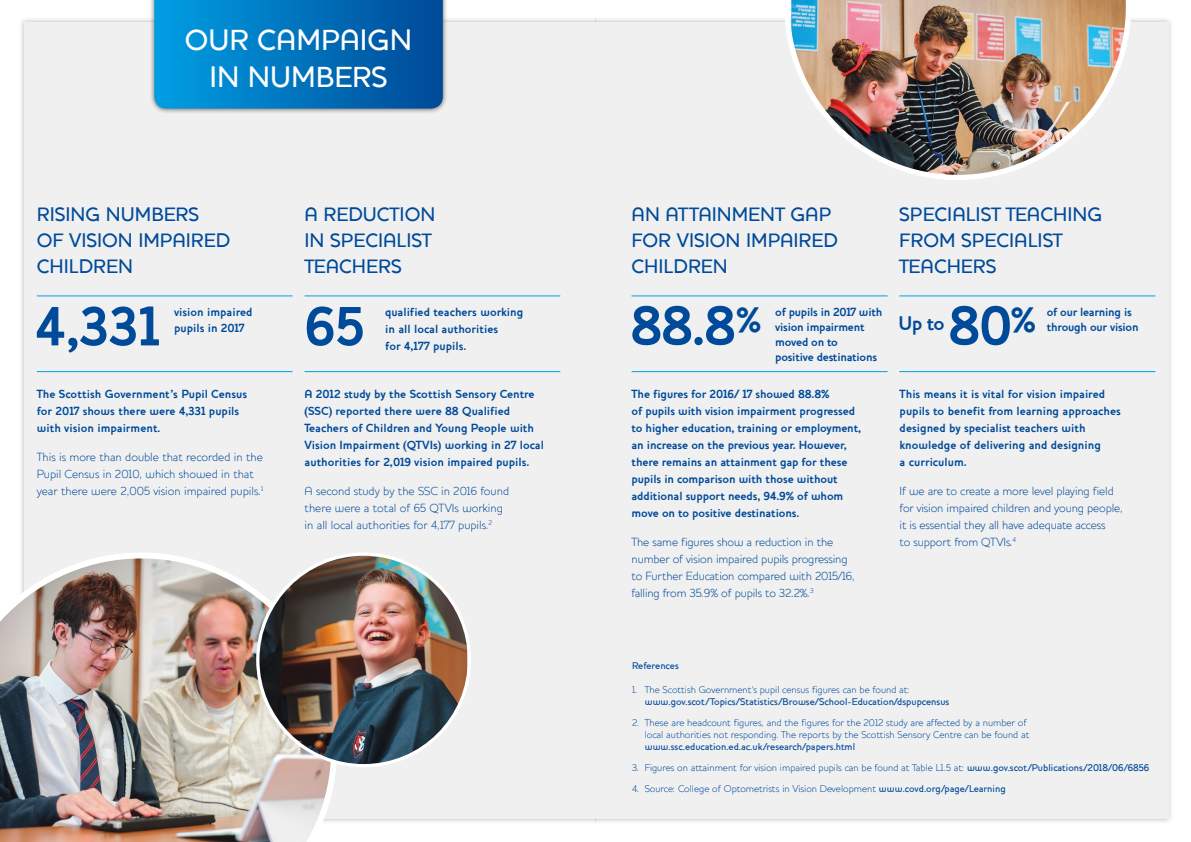
<style>
.page{position:relative;width:1191px;height:842px;background:#fff}
.page>*{position:absolute;margin:0;border:0;box-sizing:border-box;transform-origin:0 0}
.t1{font:700 56.4px "Houschka";color:#004a9a}
.t2{font:500 30px/37px "Houschka";color:#fff;text-align:center}
.t3{font:500 20px/26px "Houschka";color:#004a9a}
.t4{font:700 20px "Houschka";color:#004a9a}
.t5{font:700 12px/17px "Houschka";letter-spacing:-.005em;color:#004a9a}
.t6{font:300 12px/17px "Houschka";letter-spacing:-.01em;color:#004a9a}
.t7{font:300 10px/12px "Houschka";color:#004a9a;text-align:right}
.t8{font:500 10px "Houschka";color:#004a9a}
.s1{font-weight:500}
</style>
<div class="page">
<div style="left:24px;top:22px;width:571px;height:797px;background:#f0f0f0"></div>
<hr style="left:37px;top:371px;width:255px;height:1px;background:#009fe3">
<hr style="left:304px;top:371px;width:256px;height:1px;background:#009fe3">
<hr style="left:37px;top:296px;width:255px;height:1px;background:#009fe3">
<hr style="left:304px;top:296px;width:256px;height:1px;background:#009fe3">
<div style="left:149px;top:0;width:299px;height:114px;background:#000;opacity:.65"></div>
<svg style="left:154px;top:0;width:289px;height:109px;background:#0174bc"></svg>
<img style="left:0;top:552px;width:337px;height:290px">
<img style="left:258px;top:554px;width:209px;height:212px">
<div style="left:595px;top:22px;width:573px;height:797px;background:#f0f0f0"></div>
<hr style="left:631px;top:371px;width:256px;height:1px;background:#009fe3">
<hr style="left:899px;top:371px;width:256px;height:1px;background:#009fe3">
<hr style="left:631px;top:296px;width:256px;height:1px;background:#009fe3">
<hr style="left:899px;top:296px;width:256px;height:1px;background:#009fe3">
<img style="left:784px;top:0;width:347px;height:180px">
<h2 class="t2" style="left:185px;top:21px;width:229px">OUR CAMPAIGN<br>IN NUMBERS</h2>
<h3 class="t3" style="left:37px;top:202px;width:195px">RISING NUMBERS<br>OF VISION IMPAIRED<br>CHILDREN</h3>
<h3 class="t3" style="left:304px;top:202px;width:132px">A REDUCTION<br>IN SPECIALIST<br>TEACHERS</h3>
<p class="t5" style="left:385px;top:304px;width:139px">qualified teachers working in all local authorities<br>for 4,177 pupils.</p>
<h3 class="t3" style="left:631px;top:202px;width:208px">AN ATTAINMENT GAP<br>FOR VISION IMPAIRED<br>CHILDREN</h3>
<h3 class="t3" style="left:899px;top:202px;width:204px">SPECIALIST TEACHING<br>FROM SPECIALIST<br>TEACHERS</h3>
<p class="t5" style="left:775px;top:305px;width:109px;line-height:15px">of pupils in 2017 with vision impairment moved on to<br>positive destinations</p>
<p class="t5" style="left:1046px;top:305px;width:93px;line-height:15px">of our learning is through our vision</p>
<p class="t5" style="left:174px;top:304px;width:80px;line-height:16px">vision impaired pupils in 2017</p>
<h1 class="t1" style="left:630px;top:292px;width:133px">88.8<sup>%</sup></h1>
<h3 class="t4" style="left:898px;top:311px;width:48px">Up to</h3>
<h1 class="t1" style="left:948px;top:292px;width:90px">80<sup>%</sup></h1>
<h1 class="t1" style="left:35px;top:293px;width:126px">4,331</h1>
<h1 class="t1" style="left:304px;top:293px;width:62px">65</h1>
<p class="t5" style="left:37px;top:386px;width:212px">The Scottish Government’s Pupil Census for 2017 shows there were 4,331 pupils with vision impairment.</p>
<p class="t6" style="left:37px;top:449px;width:228px">This is more than double that recorded in the<br>Pupil Census in 2010, which showed in that year there were 2,005 vision impaired pupils.<sup>1</sup></p>
<p class="t5" style="left:631px;top:386px;width:231px">The figures for 2016/ 17 showed 88.8%<br>of pupils with vision impairment progressed to higher education, training or employment, an increase on the previous year. However, there remains an attainment gap for these pupils in comparison with those without additional support needs, 94.9% of whom move on to positive destinations.</p>
<p class="t6" style="left:631px;top:534px;width:225px">The same figures show a reduction in the number of vision impaired pupils progressing to Further Education compared with 2015/16, falling from 35.9% of pupils to 32.2%.<sup>3</sup></p>
<p class="t5" style="left:304px;top:386px;width:241px">A 2012 study by the Scottish Sensory Centre (SSC) reported there were 88 Qualified Teachers of Children and Young People with Vision Impairment (QTVIs) working in 27 local authorities for 2,019 vision impaired pupils.</p>
<p class="t6" style="left:304px;top:483px;width:206px">A second study by the SSC in 2016 found there were a total of 65 QTVIs working in all local authorities for 4,177 pupils.<sup>2</sup></p>
<p class="t5" style="left:899px;top:386px;width:223px">This means it is vital for vision impaired pupils to benefit from learning approaches designed by specialist teachers with knowledge of delivering and designing<br>a curriculum.</p>
<p class="t6" style="left:899px;top:483px;width:225px">If we are to create a more level playing field for vision impaired children and young people, it is essential they all have adequate access<br>to support from QTVIs.<sup>4</sup></p>
<p class="t8" style="left:632px;top:660px;width:48px">References</p>
<p class="t7" style="left:632px;top:684px;width:279px">1. The Scottish Government’s pupil census figures can be found at:</p>
<p class="t8" style="left:645px;top:696px;width:306px">www.gov.scot/Topics/Statistics/Browse/School-Education/dspupcensus</p>
<p class="t7" style="left:632px;top:717px;width:399px">2. These are headcount figures, and the figures for the 2012 study are affected by a number of local authorities not responding. The reports by the Scottish Sensory Centre can be found at</p>
<p class="t8" style="left:645px;top:741px;width:212px">www.ssc.education.ed.ac.uk/research/papers.html</p>
<p class="t7" style="left:632px;top:762px;width:519px">3. Figures on attainment for vision impaired pupils can be found at Table L1.5 at: <span class="s1">www.gov.scot/Publications/2018/06/6856</span></p>
<p class="t7" style="left:632px;top:783px;width:375px">4. Source: College of Optometrists in Vision Development <span class="s1">www.covd.org/page/Learning</span></p>
</div>
